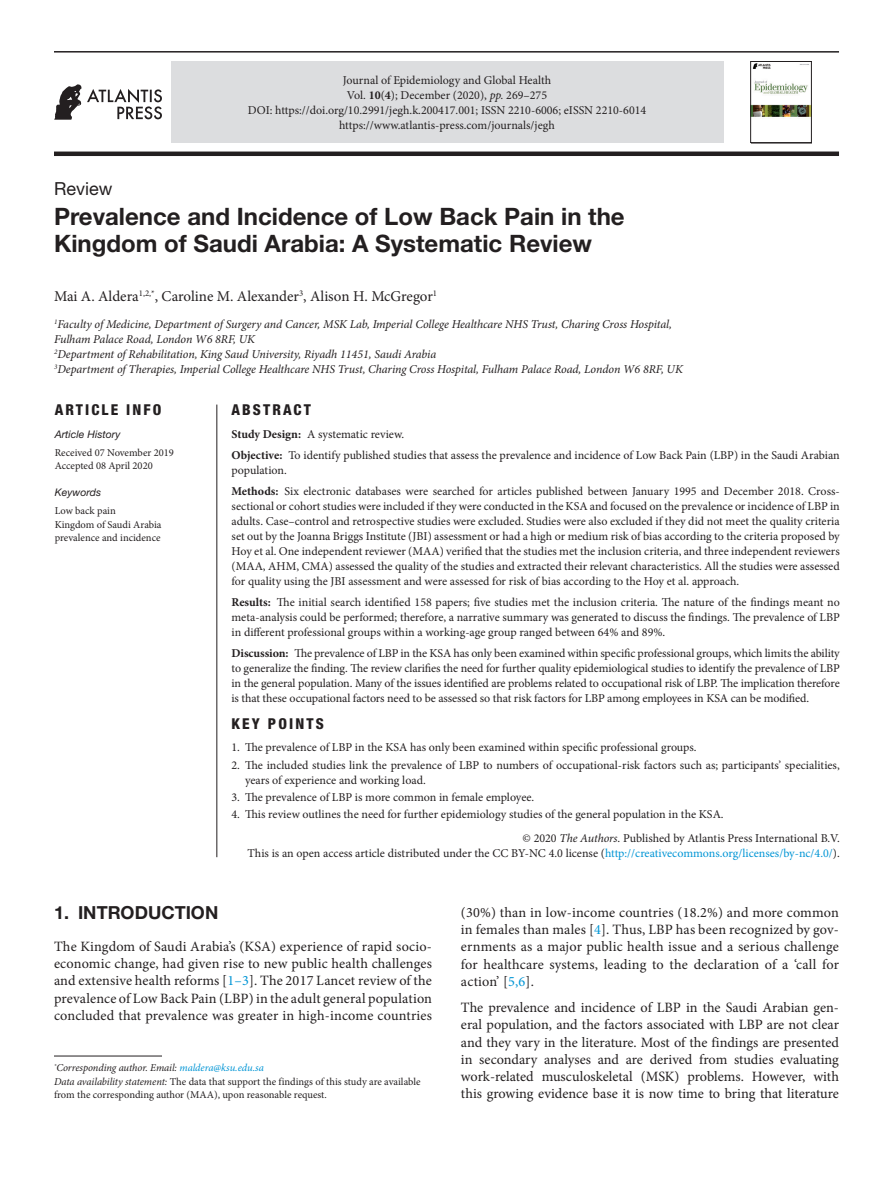
<style>
.page{position:relative;width:893px;height:1191px;background:#fff}
.page>*{position:absolute;margin:0;border:0;box-sizing:border-box;transform-origin:0 0}
.article_title{font:700 24px/27px "Helvetica Neue LT Std";color:#231f20}
.head-1{font:700 18px "Helvetica Neue LT Std";color:#231f20}
.article_type{font:18px "Helvetica Neue LT Std";color:#231f20}
.author_name{font:15px "Minion Pro";color:#231f20}
.abstract{font:800 condensed 15px "Helvetica Neue LT Std";letter-spacing:.14em;color:#231f20}
.article_info{font:800 condensed 15px "Helvetica Neue LT Std";letter-spacing:.14em;color:#231f20}
.para-1{font:14.25px/17.2px "Minion Pro";letter-spacing:.01em;color:#231f20;text-align:justify}
.para-2{font:14.25px/17.2px "Minion Pro";color:#231f20;text-align:justify}
.abstract_text{font:12px/15px "Minion Pro";color:#231f20;text-align:justify}
.author-affil{font:italic 12px/15px "Minion Pro";letter-spacing:-.005em;color:#231f20}
.copyright{font:12px/15px "Minion Pro";color:#231f20;text-align:right}
.corres_author{font:10.5px/13.5px "Minion Pro";letter-spacing:-.005em;color:#231f20}
.keywords_text{font:10.5px "Minion Pro";color:#231f20}
.keywords{font:italic 10.5px "Helvetica Neue LT Std";color:#231f20}
.article_history{font:10.5px "Minion Pro";color:#231f20}
.s1{font-weight:700}
.s2{font-style:italic}
.s3{color:#0095d5}
.s4{font-style:italic;color:#0095d5}
</style>
<div class="page">
<hr style="left:54px;top:51px;width:785px;height:2px;background:#231f20">
<div style="left:54px;top:151px;width:785px;height:5px;background:#231f20"></div>
<div style="left:171px;top:62px;width:552px;height:81px;background:#dcdddf"></div>
<svg style="left:54px;top:84px;width:108px;height:36px"></svg>
<img style="left:753px;top:63px;width:56px;height:54px">
<div style="left:751px;top:61px;width:60px;height:82px;border:1px solid #231f20"></div>
<hr style="left:217px;top:404px;width:1px;height:453px;background:#231f20">
<hr style="left:54px;top:1055px;width:108px;height:1px;background:#231f20">
<p class="abstract_text" style="left:343px;top:73px;width:210px;text-align:center">Journal of Epidemiology and Global Health<br>Vol. <span class="s1">10</span>(<span class="s1">4</span>); December (2020), <span class="s2">pp.</span> 269–275</p>
<p class="abstract_text" style="left:248px;top:103px;width:400px;text-align:center">DOI: https://doi.org/10.2991/jegh.k.200417.001; ISSN 2210-6006; eISSN 2210-6014 https://www.atlantis-press.com/journals/jegh</p>
<p class="article_type" style="left:54px;top:178px;width:60px">Review</p>
<p class="article_title" style="left:54px;top:202px;width:572px">Prevalence and Incidence of Low Back Pain in the<br>Kingdom of Saudi Arabia: A Systematic Review</p>
<p class="author_name" style="left:54px;top:286px;width:385px">Mai A. Aldera<sup>1,2,*</sup>, Caroline M. Alexander<sup>3</sup>, Alison H. McGregor<sup>1</sup></p>
<p class="author-affil" style="left:54px;top:317px;width:619px"><sup>1</sup>Faculty of Medicine, Department of Surgery and Cancer, MSK Lab, Imperial College Healthcare NHS Trust, Charing Cross Hospital,<br>Fulham Palace Road, London W6 8RF, UK</p>
<p class="author-affil" style="left:54px;top:347px;width:384px"><sup>2</sup>Department of Rehabilitation, King Saud University, Riyadh 11451, Saudi Arabia</p>
<p class="author-affil" style="left:54px;top:362px;width:630px"><sup>3</sup>Department of Therapies, Imperial College Healthcare NHS Trust, Charing Cross Hospital, Fulham Palace Road, London W6 8RF, UK</p>
<p class="article_info" style="left:55px;top:400px;width:108px">ARTICLE INFO</p>
<p class="keywords" style="left:55px;top:428px;width:67px">Article History</p>
<p class="article_history" style="left:55px;top:445px;width:121px">Received 07 November 2019</p>
<p class="keywords_text" style="left:55px;top:459px;width:99px">Accepted 08 April 2020</p>
<p class="keywords" style="left:55px;top:486px;width:48px">Keywords</p>
<p class="keywords_text" style="left:55px;top:504px;width:63px">Low back pain</p>
<p class="keywords_text" style="left:55px;top:517px;width:108px">Kingdom of Saudi Arabia</p>
<p class="keywords_text" style="left:55px;top:531px;width:107px">prevalence and incidence</p>
<p class="abstract" style="left:232px;top:401px;width:81px">ABSTRACT</p>
<p class="abstract_text" style="left:232px;top:426px;width:174px"><span class="s1">Study Design:</span> A systematic review.</p>
<p class="abstract_text" style="left:232px;top:447px;width:610px"><span class="s1">Objective:</span> To identify published studies that assess the prevalence and incidence of Low Back Pain (LBP) in the Saudi Arabian population.</p>
<p class="abstract_text" style="left:232px;top:483px;width:610px"><span class="s1">Methods:</span> Six electronic databases were searched for articles published between January 1995 and December 2018. Cross&shy;sectional or cohort studies were included if they were conducted in the KSA and focused on the prevalence or incidence of LBP in adults. Case–control and retrospective studies were excluded. Studies were also excluded if they did not meet the quality criteria set out by the Joanna Briggs Institute (JBI) assessment or had a high or medium risk of bias according to the criteria proposed by Hoy et al. One independent reviewer (MAA) verified that the studies met the inclusion criteria, and three independent reviewers (MAA, AHM, CMA) assessed the quality of the studies and extracted their relevant characteristics. All the studies were assessed for quality using the JBI assessment and were assessed for risk of bias according to the Hoy et al. approach.</p>
<p class="abstract_text" style="left:232px;top:594px;width:610px"><span class="s1">Results:</span> The initial search identified 158 papers; five studies met the inclusion criteria. The nature of the findings meant no meta-analysis could be performed; therefore, a narrative summary was generated to discuss the findings. The prevalence of LBP in different professional groups within a working-age group ranged between 64% and 89%.</p>
<p class="abstract_text" style="left:232px;top:645px;width:610px"><span class="s1">Discussion:</span> The prevalence of LBP in the KSA has only been examined within specific professional groups, which limits the ability to generalize the finding. The review clarifies the need for further quality epidemiological studies to identify the prevalence of LBP in the general population. Many of the issues identified are problems related to occupational risk of LBP. The implication therefore is that these occupational factors need to be assessed so that risk factors for LBP among employees in KSA can be modified.</p>
<p class="abstract" style="left:232px;top:714px;width:94px">KEY POINTS</p>
<p class="abstract_text" style="left:232px;top:740px;width:467px">1. The prevalence of LBP in the KSA has only been examined within specific professional groups.</p>
<p class="abstract_text" style="left:245px;top:757px;width:596px;text-indent:-14px">2. The included studies link the prevalence of LBP to numbers of occupational-risk factors such as; participants’ specialities, years of experience and working load.</p>
<p class="abstract_text" style="left:232px;top:789px;width:304px">3. The prevalence of LBP is more common in female employee.</p>
<p class="abstract_text" style="left:232px;top:807px;width:494px">4. This review outlines the need for further epidemiology studies of the general population in the KSA.</p>
<p class="copyright" style="left:248px;top:831px;width:594px">© 2020 <span class="s2">The Authors</span>. Published by Atlantis Press International B.V.<br>This is an open access article distributed under the CC BY-NC 4.0 license (<span class="s3">http://creativecommons.org/licenses/by-nc/4.0/</span>).</p>
<p class="head-1" style="left:54px;top:901px;width:166px">1. INTRODUCTION</p>
<p class="para-1" style="left:54px;top:937px;width:380px">The Kingdom of Saudi Arabia’s (KSA) experience of rapid socio&shy;economic change, had given rise to new public health challenges and extensive health reforms [<span class="s3">1–3</span>]. The 2017 Lancet review of the prevalence of Low Back Pain (LBP) in the adult general population concluded that prevalence was greater in high-income countries</p>
<p class="corres_author" style="left:54px;top:1061px;width:368px"><sup>*</sup><span class="s2">Corresponding author. Email:</span> <span class="s4">maldera@ksu.edu.sa<br></span><span class="s2">Data availability statement:</span> The data that support the findings of this study are available from the corresponding author (MAA), upon reasonable request.</p>
<p class="para-1" style="left:461px;top:903px;width:380px">(30%) than in low-income countries (18.2%) and more common in females than males [<span class="s3">4</span>]. Thus, LBP has been recognized by gov&shy;ernments as a major public health issue and a serious challenge for healthcare systems, leading to the declaration of a ‘call for action’ [<span class="s3">5,6</span>].</p>
<p class="para-2" style="left:461px;top:999px;width:380px">The prevalence and incidence of LBP in the Saudi Arabian gen&shy;eral population, and the factors associated with LBP are not clear and they vary in the literature. Most of the findings are presented in secondary analyses and are derived from studies evaluating work-related musculoskeletal (MSK) problems. However, with this growing evidence base it is now time to bring that literature</p>
</div>
